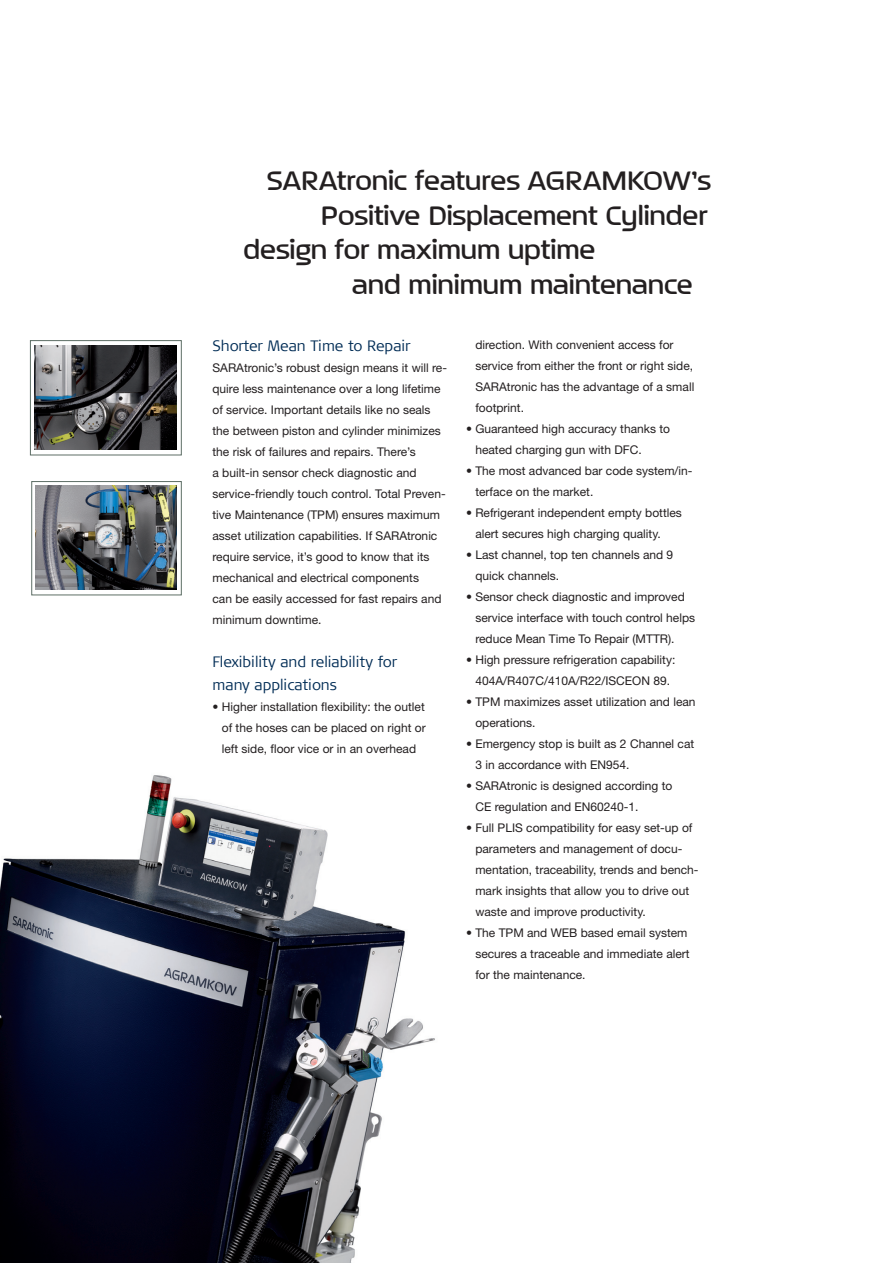
<style>
.page{position:relative;width:893px;height:1263px;background:#fff}
.page>*{position:absolute;margin:0;border:0;box-sizing:border-box;transform-origin:0 0}
.t1{font:500 36px "September";color:#231f20}
.t2{font:300 15px/22.5px "Signa Normal";color:#002c55}
.t3{font:12px/21px "Helvetica Neue LT Std";color:#231f20}
</style>
<div class="page">
<img style="left:35px;top:345px;width:142px;height:105px">
<div style="left:30px;top:340px;width:152px;height:115px;border:1px solid #5d6e65"></div>
<img style="left:36px;top:486px;width:141px;height:104px">
<div style="left:31px;top:481px;width:151px;height:114px;border:1px solid #5d6e65"></div>
<img style="left:0;top:775px;width:435px;height:488px">
<p class="t1" style="left:267px;top:162px;width:446px">SARAtronic features AGRAMKOW’s</p>
<p class="t1" style="left:321px;top:196px;width:388px">Positive Displacement Cylinder</p>
<p class="t1" style="left:243px;top:231px;width:354px">design for maximum uptime</p>
<p class="t1" style="left:352px;top:265px;width:343px">and minimum maintenance</p>
<p class="t2" style="left:213px;top:334px;width:200px">Shorter Mean Time to Repair</p>
<p class="t3" style="left:213px;top:357px;width:236px">SARAtronic’s robust design means it will re&shy;quire less maintenance over a long lifetime of service. Important details like no seals the between piston and cylinder minimizes the risk of failures and repairs. There’s<br>a built-in sensor check diagnostic and service-friendly touch control. Total Preven&shy;tive Maintenance (TPM) ensures maximum asset utilization capabilities. If SARAtronic require service, it’s good to know that its mechanical and electrical components<br>can be easily accessed for fast repairs and minimum downtime.</p>
<p class="t2" style="left:213px;top:651px;width:186px">Flexibility and reliability for many applications</p>
<p class="t3" style="left:222px;top:696px;width:205px;text-align:justify;text-indent:-9px">• Higher installation flexibility: the outlet of the hoses can be placed on right or left side, floor vice or in an overhead</p>
<p class="t3" style="left:475px;top:334px;width:220px">direction. With convenient access for service from either the front or right side, SARAtronic has the advantage of a small footprint.</p>
<p class="t3" style="left:475px;top:418px;width:196px;text-indent:-9px">• Guaranteed high accuracy thanks to heated charging gun with DFC.</p>
<p class="t3" style="left:475px;top:460px;width:219px;text-indent:-9px">• The most advanced bar code system/in&shy;terface on the market.</p>
<p class="t3" style="left:475px;top:502px;width:208px;text-indent:-9px">• Refrigerant independent empty bottles alert secures high charging quality.</p>
<p class="t3" style="left:475px;top:544px;width:199px;text-indent:-9px">• Last channel, top ten channels and 9 quick channels.</p>
<p class="t3" style="left:475px;top:586px;width:221px;text-indent:-9px">• Sensor check diagnostic and improved service interface with touch control helps reduce Mean Time To Repair (MTTR).</p>
<p class="t3" style="left:466px;top:649px;width:211px;text-align:center">• High pressure refrigeration capability:<br>404A/R407C/410A/R22/ISCEON 89.</p>
<p class="t3" style="left:475px;top:691px;width:222px;text-indent:-9px">• TPM maximizes asset utilization and lean operations.</p>
<p class="t3" style="left:475px;top:733px;width:220px;text-indent:-9px">• Emergency stop is built as 2 Channel cat<br>3 in accordance with EN954.</p>
<p class="t3" style="left:475px;top:775px;width:199px;text-indent:-9px">• SARAtronic is designed according to<br>CE regulation and EN60240-1.</p>
<p class="t3" style="left:475px;top:817px;width:225px;text-indent:-9px">• Full PLIS compatibility for easy set-up of parameters and management of docu&shy;mentation, traceability, trends and bench&shy;mark insights that allow you to drive out waste and improve productivity.</p>
<p class="t3" style="left:475px;top:922px;width:216px;text-indent:-9px">• The TPM and WEB based email system secures a traceable and immediate alert for the maintenance.</p>
</div>
